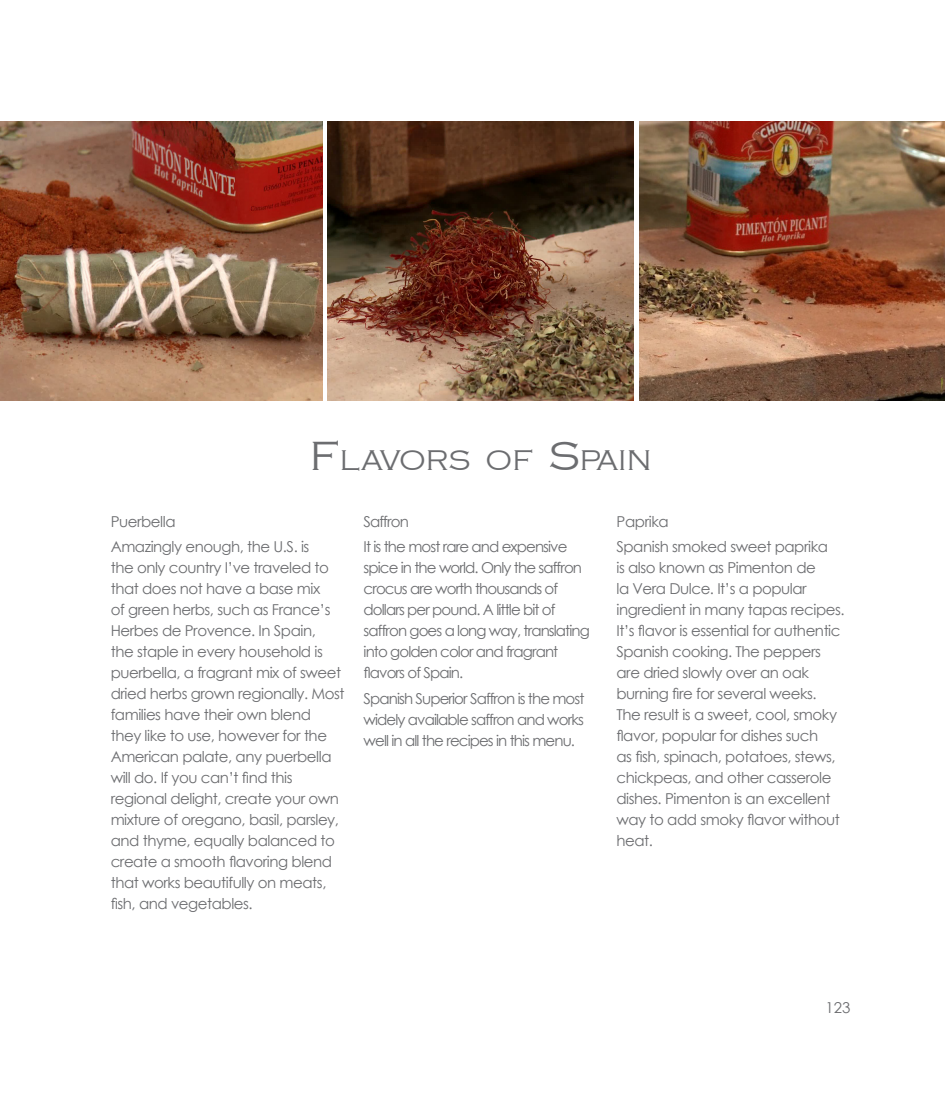
<style>
.page{position:relative;width:945px;height:1107px;background:#fff}
.page>*{position:absolute;margin:0;border:0;box-sizing:border-box;transform-origin:0 0}
.Recipe_Title{font:29.4px "Copperplate";color:#6c6d70}
.t1{font:15px/21px "Century Gothic";letter-spacing:-.03em;color:#6c6d70}
.t2{font:15px/21px "Century Gothic";letter-spacing:-.06em;color:#6c6d70}
.s1{font-size:42px}
</style>
<div class="page">
<img style="left:0;top:122px;width:322px;height:278px">
<img style="left:639px;top:122px;width:306px;height:278px">
<img style="left:328px;top:122px;width:306px;height:278px">
<p class="Recipe_Title" style="left:310px;top:445px;width:343px"><span class="s1">F</span>LAVORS OF <span class="s1">S</span>PAIN</p>
<p class="t1" style="left:111px;top:511px;width:66px">Puerbella</p>
<p class="t1" style="left:111px;top:536px;width:236px">Amazingly enough, the U.S. is<br>the only country I’ve traveled to that does not have a base mix<br>of green herbs, such as France’s<br>Herbes de Provence. In Spain,<br>the staple in every household is puerbella, a fragrant mix of sweet dried herbs grown regionally. Most families have their own blend they like to use, however for the<br>American palate, any puerbella will do. If you can’t find this regional delight, create your own mixture of oregano, basil, parsley, and thyme, equally balanced to create a smooth flavoring blend that works beautifully on meats, fish, and vegetables.</p>
<p class="t2" style="left:364px;top:511px;width:47px">Saffron</p>
<p class="t2" style="left:364px;top:536px;width:228px">It is the most rare and expensive spice in the world. Only the saffron crocus are worth thousands of dollars per pound. A little bit of saffron goes a long way, translating into golden color and fragrant flavors of Spain.</p>
<p class="t1" style="left:364px;top:688px;width:222px;text-align:justify">Spanish Superior Saffron is the most widely available saffron and works well in all the recipes in this menu.</p>
<p class="t1" style="left:616px;top:511px;width:54px">Paprika</p>
<p class="t1" style="left:616px;top:536px;width:230px">Spanish smoked sweet paprika<br>is also known as Pimenton de<br>la Vera Dulce. It’s a popular ingredient in many tapas recipes.<br>It’s flavor is essential for authentic<br>Spanish cooking. The peppers are dried slowly over an oak burning fire for several weeks.<br>The result is a sweet, cool, smoky flavor, popular for dishes such<br>as fish, spinach, potatoes, stews, chickpeas, and other casserole dishes. Pimenton is an excellent way to add smoky flavor without heat.</p>
<p class="t1" style="left:826px;top:997px;width:26px">123</p>
</div>
